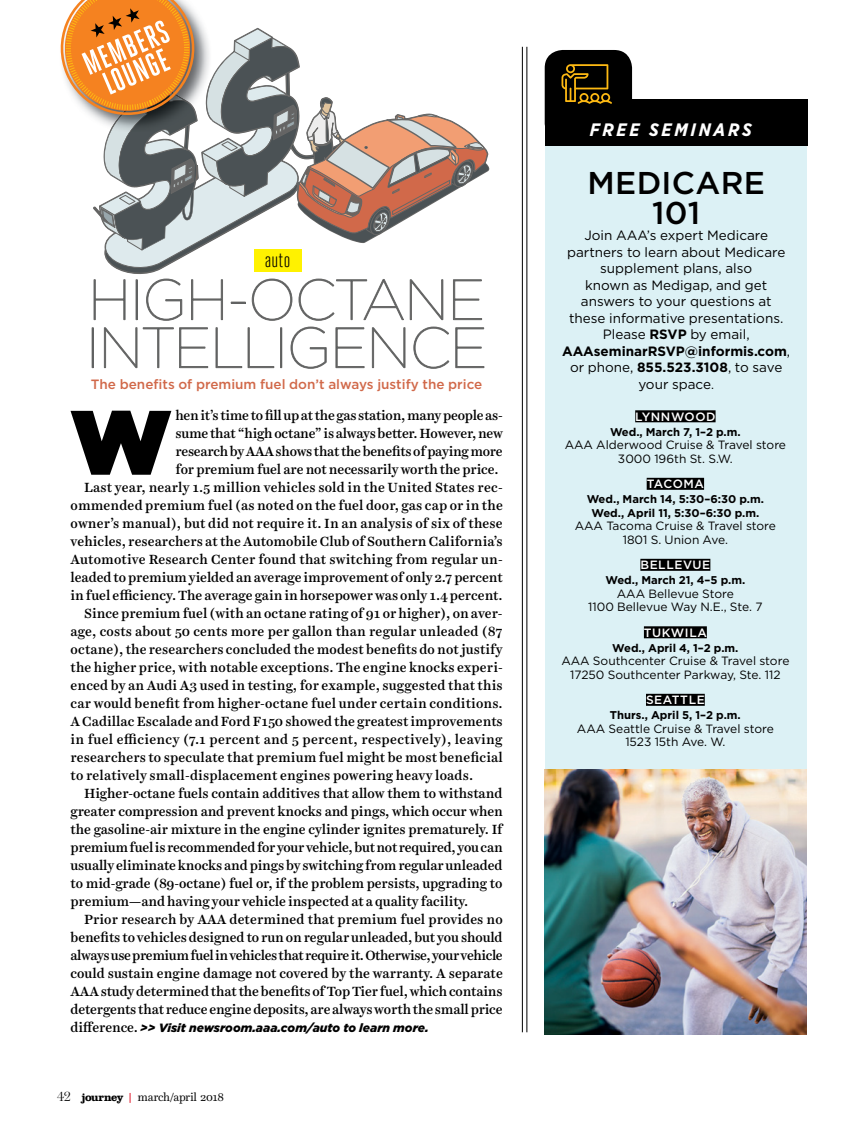
<style>
.page{position:relative;width:851px;height:1134px;background:#fff}
.page>*{position:absolute;margin:0;border:0;box-sizing:border-box;transform-origin:0 0}
.t1{font:900 90.6px "Gotham";color:#000}
.t2{font:100 57px/48px "Gotham";letter-spacing:-.02em;color:#4b5255}
.t3{font:500 31.5px/30px "Gotham";letter-spacing:.01em;color:#000;text-align:center}
.t4{font:21px "Heroic Condensed";color:#000}
.t5{font:italic 700 18px "Gotham Narrow";letter-spacing:.15em;color:#fff}
.t6{font:500 13.5px "Harriet Text";color:#000}
.t7{font:13.5px/16.5px "Gotham";color:#000;text-align:center}
.t8{font:500 13.5px "Harriet Text";letter-spacing:-.02em;color:#000}
.t9{font:500 13.5px "Harriet Text";letter-spacing:-.03em;color:#000}
.t10{font:500 13.5px "Harriet Text";letter-spacing:.02em;color:#000}
.t11{font:500 13.5px "Gotham";color:#d1694a}
.t12{font:12px/13.5px "Gotham";color:#000;text-align:center}
.t13{font:italic 900 12px "Gotham";letter-spacing:.005em;color:#000}
.t14{font:500 12px "Gotham";letter-spacing:.05em;color:#fff}
.t15{font:700 11.25px/13.5px "Gotham";color:#000;text-align:center}
.t16{font:11.25px "Harriet Text";letter-spacing:-.03em;color:#000}
.s1{font-family:"Harriet Text";font-weight:500;font-style:normal;font-size:13.5px}
.s2{font-family:"Harriet Display";font-weight:300;font-size:13.5px}
.s3{font-family:"Clarendon BT";font-weight:700}
.s4{font-weight:700}
.s5{font-size:12px}
</style>
<div class="page">
<div style="left:544px;top:139px;width:262px;height:896px;background:#dcf1f5"></div>
<div style="left:544px;top:99px;width:263px;height:47px;background:#000"></div>
<div style="left:544px;top:50px;width:88px;height:91px;background:#000;border-radius:18px"></div>
<svg style="left:561px;top:64px;width:51px;height:40px"></svg>
<div style="left:635px;top:410px;width:80px;height:12px;background:#000"></div>
<div style="left:646px;top:478px;width:58px;height:12px;background:#000"></div>
<div style="left:640px;top:559px;width:70px;height:12px;background:#000"></div>
<div style="left:644px;top:626px;width:62px;height:12px;background:#000"></div>
<div style="left:646px;top:694px;width:58px;height:12px;background:#000"></div>
<img style="left:544px;top:769px;width:262px;height:266px">
<hr style="left:526px;top:47px;width:1px;height:985px;background:#000">
<hr style="left:522px;top:47px;width:1px;height:985px;background:#000">
<svg style="left:60px;top:0;width:430px;height:369px"></svg>
<h3 class="t4" style="left:265px;top:247px;width:27px">auto</h3>
<h2 class="t2" style="left:86px;top:276px;width:403px">HIGH-OCTANE<br>INTELLIGENCE</h2>
<p class="t11" style="left:91px;top:379px;width:393px">The benefits of premium fuel don’t always justify the price</p>
<h1 class="t1" style="left:70px;top:390px;width:102px">W</h1>
<p class="t8" style="left:175px;top:408px;width:329px">hen it’s time to fill up at the gas station, many people as-</p>
<p class="t8" style="left:175px;top:426px;width:329px">sume that “high octane” is always better. However, new</p>
<p class="t8" style="left:175px;top:444px;width:329px">research by AAA shows that the benefits of paying more</p>
<p class="t6" style="left:175px;top:462px;width:324px">for premium fuel are not necessarily worth the price.</p>
<p class="t6" style="left:84px;top:480px;width:420px">Last year, nearly 1.5 million vehicles sold in the United States rec-</p>
<p class="t6" style="left:71px;top:498px;width:434px">ommended premium fuel (as noted on the fuel door, gas cap or in the</p>
<p class="t6" style="left:71px;top:516px;width:433px">owner’s manual), but did not require it. In an analysis of six of these</p>
<p class="t6" style="left:71px;top:534px;width:434px">vehicles, researchers at the Automobile Club of Southern California’s</p>
<p class="t6" style="left:71px;top:552px;width:433px">Automotive Research Center found that switching from regular un-</p>
<p class="t6" style="left:71px;top:570px;width:433px">leaded to premium yielded an average improvement of only 2.7 percent</p>
<p class="t6" style="left:71px;top:588px;width:433px">in fuel efficiency. The average gain in horsepower was only 1.4 percent.</p>
<p class="t6" style="left:84px;top:606px;width:420px">Since premium fuel (with an octane rating of 91 or higher), on aver-</p>
<p class="t6" style="left:71px;top:624px;width:433px">age, costs about 50 cents more per gallon than regular unleaded (87</p>
<p class="t6" style="left:71px;top:642px;width:433px">octane), the researchers concluded the modest benefits do not justify</p>
<p class="t6" style="left:71px;top:660px;width:433px">the higher price, with notable exceptions. The engine knocks experi-</p>
<p class="t6" style="left:71px;top:678px;width:434px">enced by an Audi A3 used in testing, for example, suggested that this</p>
<p class="t6" style="left:71px;top:696px;width:433px">car would benefit from higher-octane fuel under certain conditions.</p>
<p class="t6" style="left:71px;top:714px;width:434px">A Cadillac Escalade and Ford F150 showed the greatest improvements</p>
<p class="t10" style="left:71px;top:732px;width:433px">in fuel efficiency (7.1 percent and 5 percent, respectively), leaving</p>
<p class="t6" style="left:71px;top:750px;width:434px">researchers to speculate that premium fuel might be most beneficial</p>
<p class="t6" style="left:71px;top:768px;width:404px">to relatively small-displacement engines powering heavy loads.</p>
<p class="t6" style="left:84px;top:786px;width:420px">Higher-octane fuels contain additives that allow them to withstand</p>
<p class="t6" style="left:71px;top:804px;width:433px">greater compression and prevent knocks and pings, which occur when</p>
<p class="t6" style="left:71px;top:822px;width:434px">the gasoline-air mixture in the engine cylinder ignites prematurely. If</p>
<p class="t8" style="left:71px;top:840px;width:433px">premium fuel is recommended for your vehicle, but not required, you can</p>
<p class="t6" style="left:71px;top:858px;width:433px">usually eliminate knocks and pings by switching from regular unleaded</p>
<p class="t6" style="left:71px;top:876px;width:433px">to mid-grade (89-octane) fuel or, if the problem persists, upgrading to</p>
<p class="t6" style="left:71px;top:894px;width:399px">premium—and having your vehicle inspected at a quality facility.</p>
<p class="t6" style="left:84px;top:912px;width:420px">Prior research by AAA determined that premium fuel provides no</p>
<p class="t6" style="left:71px;top:930px;width:433px">benefits to vehicles designed to run on regular unleaded, but you should</p>
<p class="t9" style="left:71px;top:948px;width:433px">always use premium fuel in vehicles that require it. Otherwise, your vehicle</p>
<p class="t6" style="left:71px;top:966px;width:434px">could sustain engine damage not covered by the warranty. A separate</p>
<p class="t6" style="left:71px;top:984px;width:433px">AAA study determined that the benefits of Top Tier fuel, which contains</p>
<p class="t6" style="left:71px;top:1002px;width:433px">detergents that reduce engine deposits, are always worth the small price</p>
<p class="t13" style="left:71px;top:1023px;width:359px"><span class="s1">difference.</span> &gt;&gt; Visit newsroom.aaa.com/auto to learn more.</p>
<p class="t16" style="left:57px;top:1093px;width:168px"><span class="s2">42</span> <span class="s3">journey</span> march/april 2018</p>
<h3 class="t5" style="left:590px;top:120px;width:163px">FREE SEMINARS</h3>
<h3 class="t3" style="left:587px;top:170px;width:179px">MEDICARE<br>101</h3>
<p class="t7" style="left:562px;top:228px;width:229px">Join AAA’s expert Medicare partners to learn about Medicare supplement plans, also<br>known as Medigap, and get answers to your questions at these informative presentations.<br>Please <span class="s4">RSVP</span> by email,<br><span class="s4">AAAseminarRSVP@informis.com</span>, or phone, <span class="s4">855.523.3108</span>, to save your space<span class="s5">.</span></p>
<p class="t14" style="left:635px;top:412px;width:82px">LYNNWOOD</p>
<p class="t15" style="left:610px;top:426px;width:132px">Wed., March 7, 1–2 p.m.</p>
<p class="t12" style="left:564px;top:439px;width:223px">AAA Alderwood Cruise &amp; Travel store<br>3000 196th St. S.W.</p>
<p class="t14" style="left:646px;top:479px;width:59px">TACOMA</p>
<p class="t15" style="left:586px;top:493px;width:179px">Wed., March 14, 5:30–6:30 p.m.<br>Wed., April 11, 5:30–6:30 p.m.</p>
<p class="t12" style="left:574px;top:520px;width:203px">AAA Tacoma Cruise &amp; Travel store<br>1801 S. Union Ave.</p>
<p class="t14" style="left:640px;top:560px;width:71px">BELLEVUE</p>
<p class="t15" style="left:605px;top:574px;width:141px">Wed., March 21, 4–5 p.m.</p>
<p class="t12" style="left:588px;top:587px;width:176px">AAA Bellevue Store<br>1100 Bellevue Way N.E., Ste. 7</p>
<p class="t14" style="left:644px;top:628px;width:64px">TUKWILA</p>
<p class="t15" style="left:612px;top:642px;width:128px">Wed., April 4, 1–2 p.m.</p>
<p class="t12" style="left:561px;top:655px;width:229px">AAA Southcenter Cruise &amp; Travel store<br>17250 Southcenter Parkway, Ste. 112</p>
<p class="t14" style="left:646px;top:695px;width:60px">SEATTLE</p>
<p class="t15" style="left:610px;top:709px;width:132px">Thurs., April 5, 1–2 p.m.</p>
<p class="t12" style="left:577px;top:722px;width:198px">AAA Seattle Cruise &amp; Travel store<br>1523 15th Ave. W.</p>
</div>
